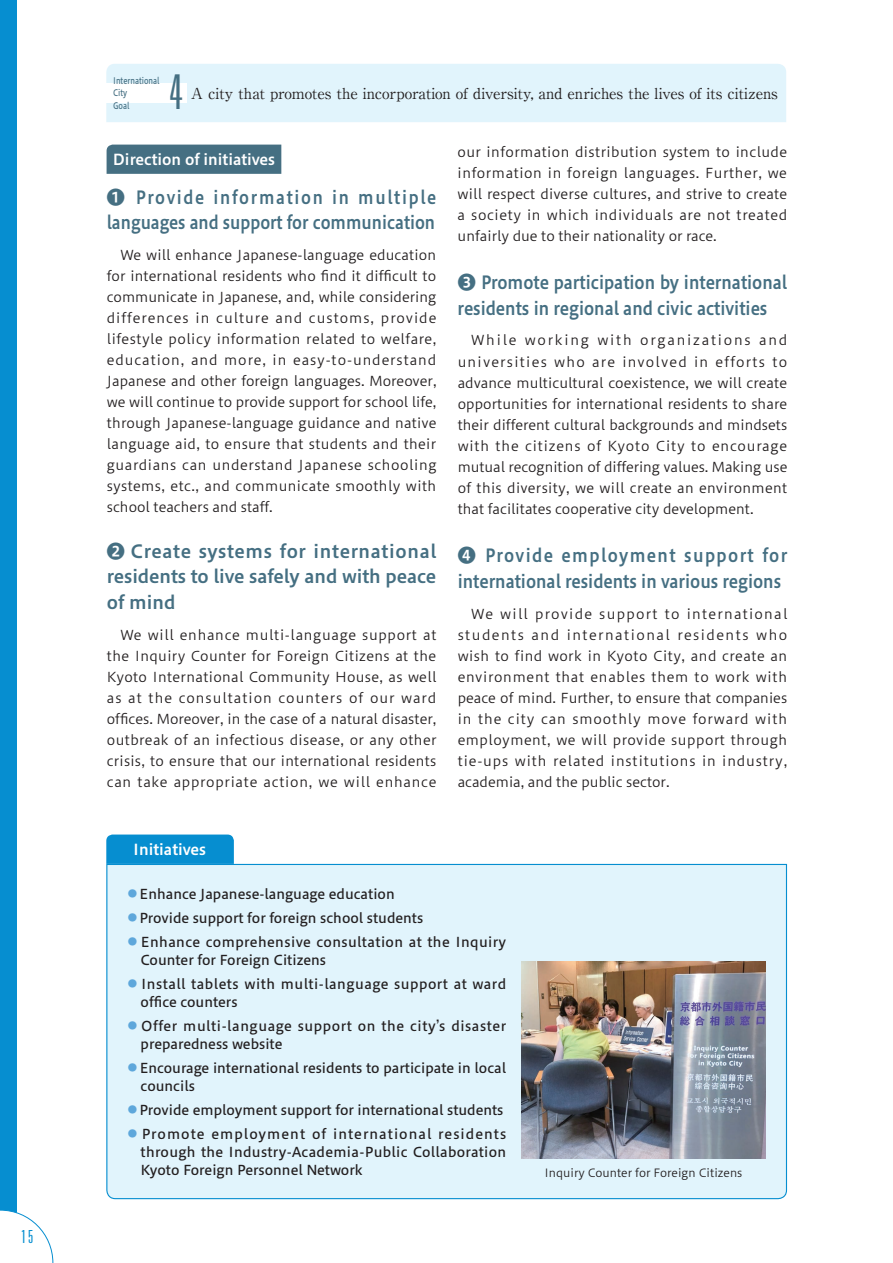
<style>
.page{position:relative;width:893px;height:1263px;background:#fff}
.page>*{position:absolute;margin:0;border:0;box-sizing:border-box;transform-origin:0 0}
.t1{font:300 ultra-condensed 48px "Univers LT Std";color:#456f82}
.t2{font:18px/25.5px "Hiragino UD Sans Std W6";color:#456f82}
.t3{font:300 ultra-condensed 18px "Univers LT Std";color:#068ed0}
.t4{font:700 15px "A1 Mincho Std";letter-spacing:-.01em;color:#231f20}
.t5{font:15px "Hiragino UD Sans Std W6";color:#fff}
.t6{font:13.5px/21px "Hiragino UD Sans Std W3";color:#231f20;text-align:justify}
.t7{font:13.5px/18px "Hiragino UD Sans Std W5";color:#231f20}
.t8{font:13.5px/18px "Hiragino UD Sans Std W5";letter-spacing:.03em;color:#231f20}
.t9{font:13.5px/18px "Hiragino UD Sans Std W5";letter-spacing:.04em;color:#231f20}
.t10{font:13.5px/18px "Hiragino UD Sans Std W5";letter-spacing:.035em;color:#231f20}
.t11{font:11.25px "Hiragino UD Sans Std W3";color:#231f20}
.t12{font:9px/12.6px "Hiragino UD Sans Std W5";color:#456f82;scale:.8 1}
.s1{font-size:9.45px;color:#5ea7db}
</style>
<div class="page">
<hr style="left:892px;top:0;width:1px;height:1263px;background:#456f82">
<div style="left:106px;top:863px;width:682px;height:337px;background:#e1f4fc"></div>
<img style="left:521px;top:961px;width:245px;height:197px">
<div style="left:106px;top:64px;width:680px;height:58px;background:#e1f4fc"></div>
<div style="left:106px;top:83px;width:81px;height:20px;background:#fff"></div>
<div style="left:107px;top:145px;width:174px;height:29px;background:#456f82"></div>
<svg style="left:106px;top:834px;width:128px;height:30px;background:#0d91d1"></svg>
<div style="left:0;top:0;width:17px;height:1263px;background:#068ed0"></div>
<svg style="left:0;top:1210px;width:53px;height:53px"></svg>
<h2 class="t3" style="left:21px;top:1227px;width:13px">15</h2>
<p class="t12" style="left:113px;top:74px;width:60px">International<br>City<br>Goal</p>
<h1 class="t1" style="left:170px;top:67px;width:15px">4</h1>
<p class="t4" style="left:191px;top:81px;width:589px">A city that promotes the incorporation of diversity, and enriches the lives of its citizens</p>
<p class="t5" style="left:113px;top:148px;width:164px">Direction of initiatives</p>
<h2 class="t2" style="left:107px;top:183px;width:331px">❶ Provide information in multiple languages and support for communication</h2>
<p class="t6" style="left:107px;top:244px;width:331px;text-indent:14px">We will enhance Japanese-language education for international residents who find it difficult to communicate in Japanese, and, while considering differences in culture and customs, provide lifestyle policy information related to welfare, education, and more, in easy-to-understand Japanese and other foreign languages. Moreover, we will continue to provide support for school life, through Japanese-language guidance and native language aid, to ensure that students and their guardians can understand Japanese schooling systems, etc., and communicate smoothly with school teachers and staff.</p>
<h2 class="t2" style="left:107px;top:537px;width:331px;text-align:justify">❷ Create systems for international residents to live safely and with peace of mind</h2>
<p class="t6" style="left:107px;top:623px;width:331px;text-indent:14px">We will enhance multi-language support at the Inquiry Counter for Foreign Citizens at the Kyoto International Community House, as well as at the consultation counters of our ward offices. Moreover, in the case of a natural disaster, outbreak of an infectious disease, or any other crisis, to ensure that our international residents can take appropriate action, we will enhance</p>
<p class="t5" style="left:133px;top:838px;width:74px">Initiatives</p>
<p class="t6" style="left:458px;top:140px;width:331px">our information distribution system to include information in foreign languages. Further, we will respect diverse cultures, and strive to create a society in which individuals are not treated unfairly due to their nationality or race.</p>
<h2 class="t2" style="left:458px;top:269px;width:331px">❸ Promote participation by international residents in regional and civic activities</h2>
<p class="t6" style="left:458px;top:329px;width:331px;text-indent:14px">While working with organizations and universities who are involved in efforts to advance multicultural coexistence, we will create opportunities for international residents to share their different cultural backgrounds and mindsets with the citizens of Kyoto City to encourage mutual recognition of differing values. Making use of this diversity, we will create an environment that facilitates cooperative city development.</p>
<h2 class="t2" style="left:458px;top:542px;width:331px">❹ Provide employment support for international residents in various regions</h2>
<p class="t6" style="left:458px;top:602px;width:331px;text-indent:14px">We will provide support to international students and international residents who wish to find work in Kyoto City, and create an environment that enables them to work with peace of mind. Further, to ensure that companies in the city can smoothly move forward with employment, we will provide support through tie-ups with related institutions in industry, academia, and the public sector.</p>
<p class="t7" style="left:128px;top:884px;width:268px"><span class="s1">●</span> Enhance Japanese-language education</p>
<p class="t7" style="left:128px;top:908px;width:297px"><span class="s1">●</span> Provide support for foreign school students</p>
<p class="t8" style="left:141px;top:932px;width:367px;text-indent:-13px"><span class="s1">●</span> Enhance comprehensive consultation at the Inquiry<br>Counter for Foreign Citizens</p>
<p class="t10" style="left:141px;top:974px;width:367px;text-indent:-13px"><span class="s1">●</span> Install tablets with multi-language support at ward office counters</p>
<p class="t9" style="left:141px;top:1016px;width:367px;text-indent:-13px"><span class="s1">●</span> Offer multi-language support on the city’s disaster preparedness website</p>
<p class="t7" style="left:141px;top:1058px;width:367px;text-indent:-13px"><span class="s1">●</span> Encourage international residents to participate in local councils</p>
<p class="t7" style="left:128px;top:1100px;width:377px"><span class="s1">●</span> Provide employment support for international students</p>
<p class="t7" style="left:141px;top:1124px;width:367px;text-align:justify;text-indent:-13px"><span class="s1">●</span> Promote employment of international residents through the Industry-Academia-Public Collaboration Kyoto Foreign Personnel Network</p>
<p class="t11" style="left:544px;top:1164px;width:200px">Inquiry Counter for Foreign Citizens</p>
</div>
